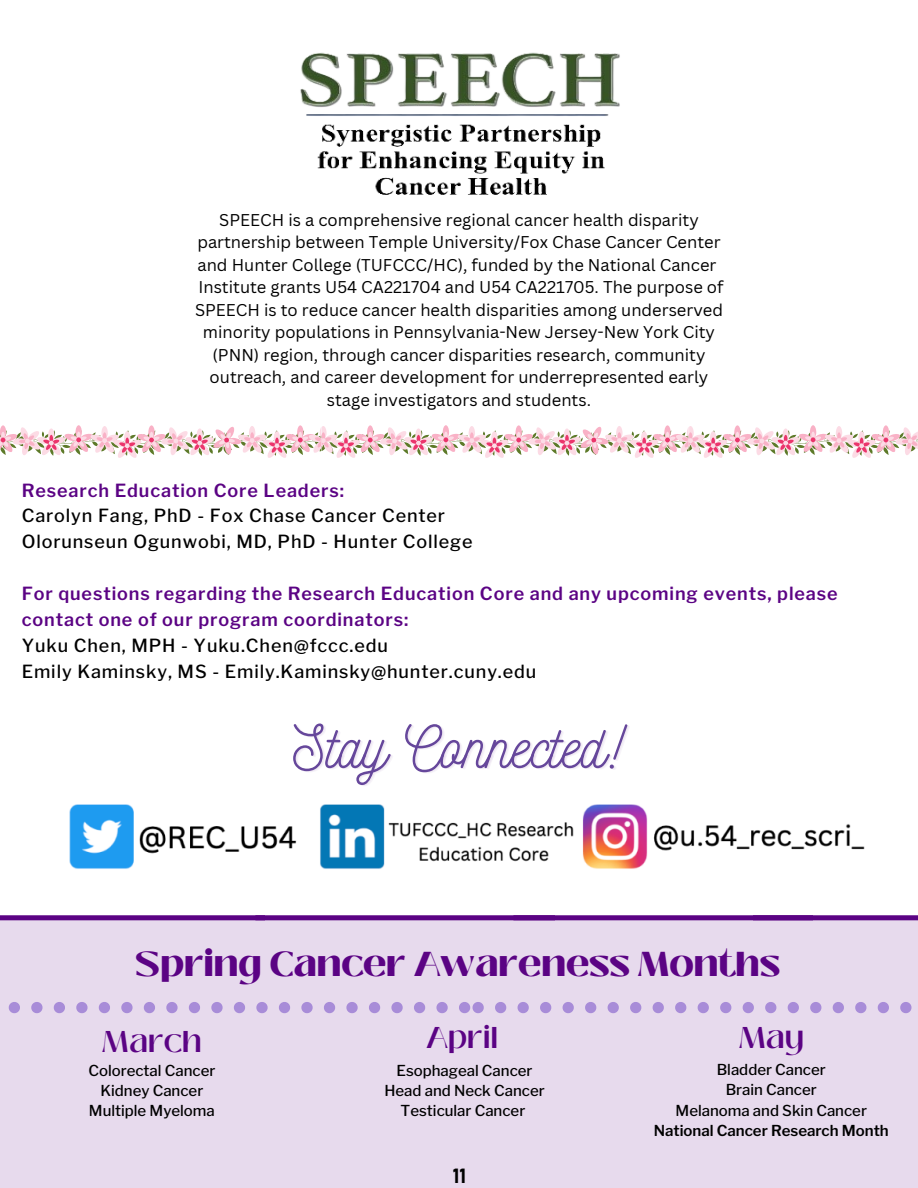
<style>
.page{position:relative;width:918px;height:1188px;background:#fff}
.page>*{position:absolute;margin:0;border:0;box-sizing:border-box;transform-origin:0 0}
.t1{font:59.7px "Nickainley";color:#66479b}
.t2{font:900 34.5px "Black Mango";color:#5b0384}
.t3{font:600 30px "Black Mango";color:#5b0384}
.t4{font:500 18px "Libre Franklin";letter-spacing:.05em;color:#000}
.t5{font:600 18px/25.8px "Libre Franklin";letter-spacing:.05em;color:#5b0384}
.t6{font:18px "Alyssum Sans";color:#000}
.t7{font:16.65px/22.5px "Canva Sans";color:#000;text-align:center}
.t8{font:500 15px "Libre Franklin";color:#000}
.t9{font:600 15px "Libre Franklin";color:#000}
</style>
<div class="page">
<div style="left:0;top:917px;width:918px;height:271px;background:#e7daed"></div>
<svg style="left:9px;top:1002px;width:11px;height:11px"></svg>
<svg style="left:31px;top:1002px;width:12px;height:11px"></svg>
<svg style="left:54px;top:1002px;width:11px;height:11px"></svg>
<svg style="left:76px;top:1002px;width:12px;height:11px"></svg>
<svg style="left:99px;top:1002px;width:11px;height:11px"></svg>
<svg style="left:121px;top:1002px;width:12px;height:11px"></svg>
<svg style="left:144px;top:1002px;width:11px;height:11px"></svg>
<svg style="left:166px;top:1002px;width:12px;height:11px"></svg>
<svg style="left:189px;top:1002px;width:11px;height:11px"></svg>
<svg style="left:211px;top:1002px;width:12px;height:11px"></svg>
<svg style="left:234px;top:1002px;width:11px;height:11px"></svg>
<svg style="left:256px;top:1002px;width:12px;height:11px"></svg>
<svg style="left:279px;top:1002px;width:11px;height:11px"></svg>
<svg style="left:301px;top:1002px;width:12px;height:11px"></svg>
<svg style="left:324px;top:1002px;width:11px;height:11px"></svg>
<svg style="left:346px;top:1002px;width:12px;height:11px"></svg>
<svg style="left:369px;top:1002px;width:11px;height:11px"></svg>
<svg style="left:391px;top:1002px;width:12px;height:11px"></svg>
<svg style="left:414px;top:1002px;width:11px;height:11px"></svg>
<svg style="left:436px;top:1002px;width:12px;height:11px"></svg>
<svg style="left:459px;top:1002px;width:25px;height:11px"></svg>
<svg style="left:495px;top:1002px;width:11px;height:11px"></svg>
<svg style="left:518px;top:1002px;width:11px;height:11px"></svg>
<svg style="left:540px;top:1002px;width:11px;height:11px"></svg>
<svg style="left:563px;top:1002px;width:11px;height:11px"></svg>
<svg style="left:585px;top:1002px;width:11px;height:11px"></svg>
<svg style="left:608px;top:1002px;width:11px;height:11px"></svg>
<svg style="left:630px;top:1002px;width:11px;height:11px"></svg>
<svg style="left:653px;top:1002px;width:11px;height:11px"></svg>
<svg style="left:675px;top:1002px;width:11px;height:11px"></svg>
<svg style="left:698px;top:1002px;width:11px;height:11px"></svg>
<svg style="left:720px;top:1002px;width:11px;height:11px"></svg>
<svg style="left:743px;top:1002px;width:11px;height:11px"></svg>
<svg style="left:765px;top:1002px;width:11px;height:11px"></svg>
<svg style="left:788px;top:1002px;width:11px;height:11px"></svg>
<svg style="left:810px;top:1002px;width:11px;height:11px"></svg>
<svg style="left:833px;top:1002px;width:11px;height:11px"></svg>
<svg style="left:855px;top:1002px;width:11px;height:11px"></svg>
<svg style="left:878px;top:1002px;width:11px;height:11px"></svg>
<svg style="left:900px;top:1002px;width:11px;height:11px"></svg>
<img style="left:300px;top:52px;width:320px;height:143px">
<svg style="left:0;top:915px;width:753px;height:5px;background:#630f8a"></svg>
<div style="left:753px;top:915px;width:165px;height:5px;background:#5b0384"></div>
<img style="left:69px;top:804px;width:796px;height:65px">
<svg style="left:0;top:425px;width:918px;height:33px"></svg>
<p class="t7" style="left:195px;top:208px;width:530px">SPEECH is a comprehensive regional cancer health disparity partnership between Temple University/Fox Chase Cancer Center and Hunter College (TUFCCC/HC), funded by the National Cancer Institute grants U54 CA221704 and U54 CA221705. The purpose of SPEECH is to reduce cancer health disparities among underserved minority populations in Pennsylvania-New Jersey-New York City (PNN) region, through cancer disparities research, community outreach, and career development for underrepresented early stage investigators and students.</p>
<p class="t5" style="left:22px;top:477px;width:324px">Research Education Core Leaders:</p>
<p class="t4" style="left:22px;top:505px;width:425px">Carolyn Fang, PhD - Fox Chase Cancer Center</p>
<p class="t4" style="left:22px;top:531px;width:452px">Olorunseun Ogunwobi, MD, PhD - Hunter College</p>
<p class="t5" style="left:22px;top:581px;width:817px">For questions regarding the Research Education Core and any upcoming events, please contact one of our program coordinators:</p>
<p class="t4" style="left:22px;top:634px;width:368px">Yuku Chen, MPH - Yuku.Chen@fccc.edu</p>
<p class="t4" style="left:22px;top:660px;width:516px">Emily Kaminsky, MS - Emily.Kaminsky@hunter.cuny.edu</p>
<p class="t1" style="left:293px;top:708px;width:331px">Stay Connected!</p>
<p class="t2" style="left:136px;top:938px;width:646px">Spring Cancer Awareness Months</p>
<p class="t3" style="left:102px;top:1019px;width:101px">March</p>
<p class="t8" style="left:88px;top:1061px;width:128px">Colorectal Cancer</p>
<p class="t8" style="left:100px;top:1082px;width:104px">Kidney Cancer</p>
<p class="t8" style="left:89px;top:1102px;width:127px">Multiple Myeloma</p>
<p class="t3" style="left:426px;top:1015px;width:74px">April</p>
<p class="t3" style="left:739px;top:1015px;width:67px">May</p>
<p class="t8" style="left:397px;top:1061px;width:138px">Esophageal Cancer</p>
<p class="t8" style="left:384px;top:1082px;width:162px">Head and Neck Cancer</p>
<p class="t8" style="left:401px;top:1102px;width:126px">Testicular Cancer</p>
<p class="t6" style="left:453px;top:1165px;width:14px">11</p>
<p class="t8" style="left:717px;top:1061px;width:111px">Bladder Cancer</p>
<p class="t8" style="left:726px;top:1081px;width:93px">Brain Cancer</p>
<p class="t8" style="left:676px;top:1101px;width:193px">Melanoma and Skin Cancer</p>
<p class="t9" style="left:654px;top:1121px;width:237px">National Cancer Research Month</p>
</div>
